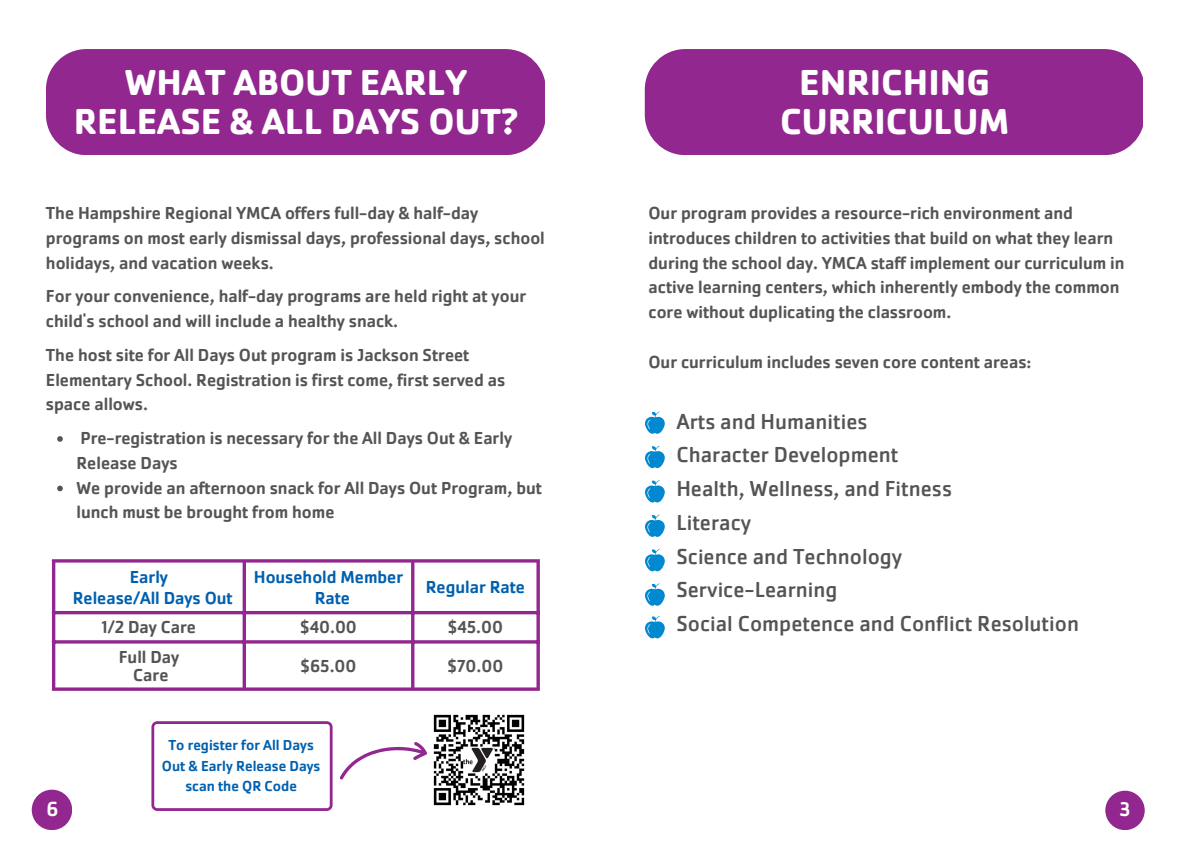
<style>
.page{position:relative;width:1188px;height:864px;background:#fff}
.page>*{position:absolute;margin:0;border:0;box-sizing:border-box;transform-origin:0 0}
.t1{font:700 37.5px/38.2px "Cachet Pro";color:#fff;text-align:center}
.t2{font:22.5px/33.8px "Cachet Pro";color:#545454}
.t3{font:500 21px "Cachet Pro";color:#fff}
.t4{font:500 20.55px "Cachet Pro";color:#fff}
.t5{font:500 18px/24.8px "Cachet Pro";color:#545454}
.t6{font:500 18px/21.3px "Cachet Pro";color:#0060af;text-align:center}
.t7{font:500 15px/20.2px "Cachet Pro";color:#0060af;text-align:center}
</style>
<div class="page">
<img style="left:433px;top:714px;width:92px;height:92px">
<svg style="left:340px;top:742px;width:87px;height:38px"></svg>
<div style="left:32px;top:790px;width:40px;height:40px;background:#92278f;border-radius:50%"></div>
<svg style="left:55px;top:563px;width:360px;height:48px"></svg>
<hr style="left:52px;top:563px;width:3px;height:124px;background:#92278f">
<hr style="left:243px;top:563px;width:3px;height:124px;background:#92278f">
<hr style="left:411px;top:563px;width:3px;height:124px;background:#92278f">
<svg style="left:536px;top:563px;width:4px;height:124px"></svg>
<svg style="left:52px;top:559px;width:488px;height:4px;fill:#92278f"></svg>
<hr style="left:52px;top:611px;width:488px;height:3px;background:#92278f">
<svg style="left:55px;top:640px;width:485px;height:4px;fill:#92278f"></svg>
<svg style="left:52px;top:687px;width:488px;height:4px;fill:#92278f"></svg>
<div style="left:46px;top:49px;width:498px;height:105px;background:#92278f"></div>
<div style="left:645px;top:49px;width:498px;height:105px;background:#92278f"></div>
<div style="left:1105px;top:791px;width:40px;height:39px;background:#92278f;border-radius:50%"></div>
<svg style="left:151px;top:721px;width:181px;height:90px"></svg>
<svg style="left:57px;top:436px;width:6px;height:6px"></svg>
<svg style="left:57px;top:486px;width:6px;height:5px"></svg>
<svg style="left:645px;top:411px;width:20px;height:23px"></svg>
<svg style="left:645px;top:446px;width:20px;height:22px"></svg>
<svg style="left:645px;top:480px;width:20px;height:23px"></svg>
<svg style="left:645px;top:514px;width:20px;height:23px"></svg>
<svg style="left:645px;top:549px;width:20px;height:22px"></svg>
<svg style="left:645px;top:583px;width:20px;height:23px"></svg>
<svg style="left:645px;top:616px;width:20px;height:22px"></svg>
<h1 class="t1" style="left:74px;top:64px;width:445px">WHAT ABOUT EARLY<br>RELEASE &amp; ALL DAYS OUT?</h1>
<p class="t5" style="left:46px;top:201px;width:500px">The Hampshire Regional YMCA offers full-day &amp; half-day programs on most early dismissal days, professional days, school holidays, and vacation weeks.</p>
<p class="t5" style="left:46px;top:284px;width:482px">For your convenience, half-day programs are held right at your child's school and will include a healthy snack.</p>
<p class="t5" style="left:46px;top:342px;width:461px">The host site for All Days Out program is Jackson Street<br>Elementary School. Registration is first come, first served as space allows.</p>
<p class="t5" style="left:77px;top:426px;width:467px">Pre-registration is necessary for the All Days Out &amp; Early Release Days<br>We provide an afternoon snack for All Days Out Program, but lunch must be brought from home</p>
<p class="t6" style="left:73px;top:566px;width:161px">Early<br>Release/All Days Out</p>
<p class="t6" style="left:254px;top:566px;width:151px">Household Member<br>Rate</p>
<p class="t6" style="left:426px;top:576px;width:101px">Regular Rate</p>
<p class="t5" style="left:102px;top:615px;width:96px">1/2 Day Care</p>
<p class="t5" style="left:300px;top:615px;width:58px">$40.00</p>
<p class="t5" style="left:448px;top:615px;width:57px">$45.00</p>
<p class="t5" style="left:119px;top:648px;width:62px;line-height:18px;text-align:center">Full Day<br>Care</p>
<p class="t5" style="left:301px;top:653px;width:57px">$65.00</p>
<p class="t5" style="left:448px;top:653px;width:57px">$70.00</p>
<p class="t3" style="left:46px;top:795px;width:13px">6</p>
<p class="t7" style="left:162px;top:735px;width:160px">To register for All Days<br>Out &amp; Early Release Days scan the QR Code</p>
<h1 class="t1" style="left:780px;top:64px;width:231px">ENRICHING<br>CURRICULUM</h1>
<p class="t5" style="left:648px;top:201px;width:478px">Our program provides a resource-rich environment and introduces children to activities that build on what they learn during the school day. YMCA staff implement our curriculum in active learning centers, which inherently embody the common core without duplicating the classroom.</p>
<p class="t5" style="left:648px;top:349px;width:384px">Our curriculum includes seven core content areas:</p>
<p class="t2" style="left:676px;top:404px;width:404px">Arts and Humanities<br>Character Development<br>Health, Wellness, and Fitness<br>Literacy<br>Science and Technology<br>Service-Learning<br>Social Competence and Conflict Resolution</p>
<p class="t4" style="left:1120px;top:796px;width:12px">3</p>
</div>
